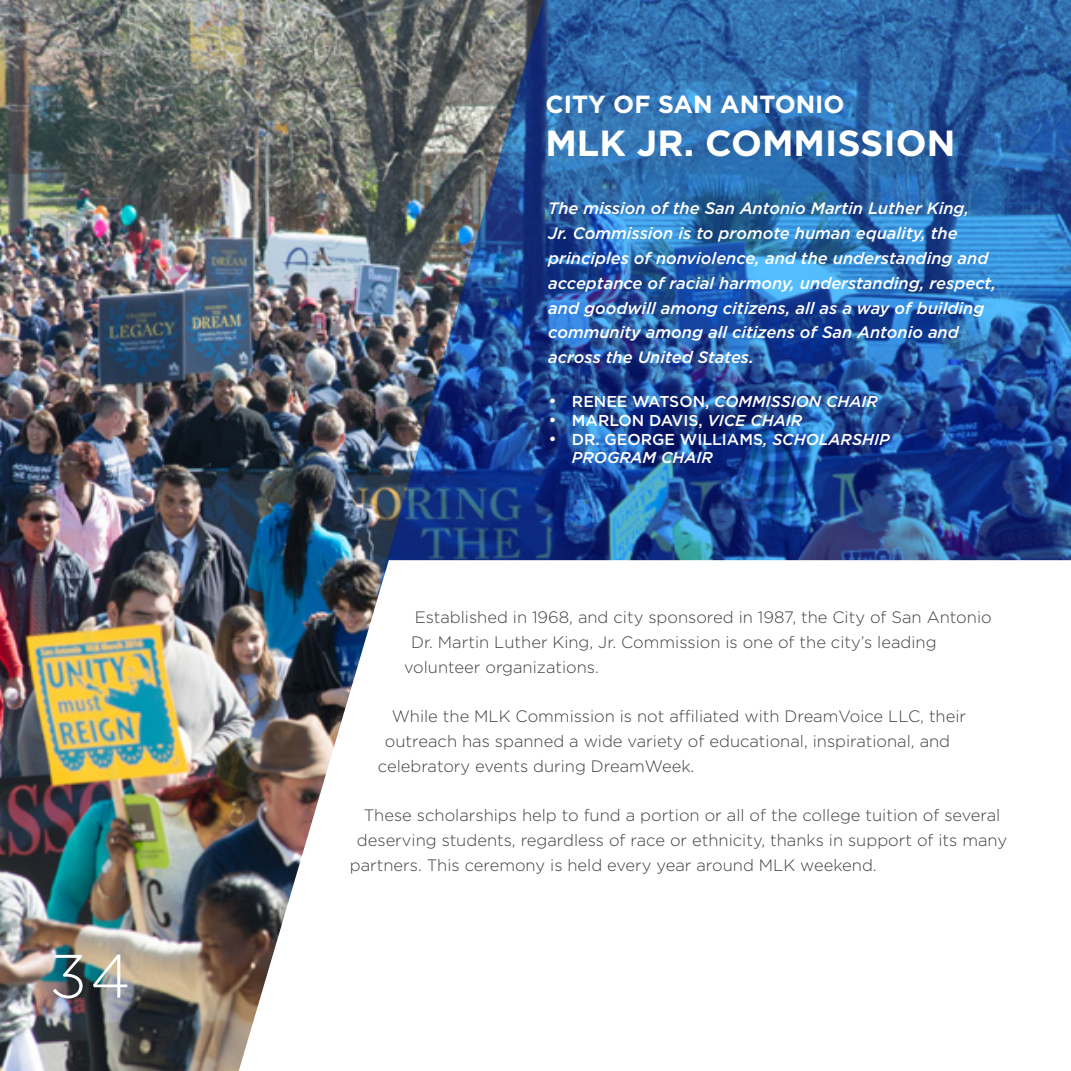
<style>
.page{position:relative;width:1071px;height:1071px;background:#fff}
.page>*{position:absolute;margin:0;border:0;box-sizing:border-box;transform-origin:0 0}
.t1{font:300 61.25px "Gotham";color:#fff}
.t2{font:700 36.4px "Gotham";color:#fff}
.t3{font:700 24.85px "Gotham";color:#fff}
.t4{font:300 16.45px "Gotham";color:#414042}
.t5{font:italic 500 16.45px/24.8px "Gotham";color:#fff}
.t6{font:italic 500 15.75px/18.9px "Gotham";color:#fff}
.t7{font:500 15.75px "Gotham";color:#fff}
.s1{font-weight:400;font-style:normal;font-size:17.5px}
.s2{font-style:normal}
.s3{font-weight:400;font-size:17.5px}
.s4{font-style:italic}
</style>
<div class="page">
<img style="left:0;top:0;width:377px;height:1071px">
<img style="left:377px;top:0;width:694px;height:560px">
<svg style="left:239px;top:560px;width:832px;height:511px"></svg>
<h1 class="t1" style="left:50px;top:937px;width:83px">34</h1>
<h3 class="t3" style="left:545px;top:88px;width:301px">CITY OF SAN ANTONIO</h3>
<h2 class="t2" style="left:545px;top:119px;width:412px">MLK JR. COMMISSION</h2>
<p class="t5" style="left:548px;top:196px;width:449px">The mission of the San Antonio Martin Luther King,<br>Jr. Commission is to promote human equality, the principles of nonviolence, and the understanding and acceptance of racial harmony, understanding, respect, and goodwill among citizens, all as a way of building community among all citizens of San Antonio and across the United States.</p>
<p class="t6" style="left:548px;top:392px;width:331px"><span class="s1">•</span> <span class="s2">RENEE WATSON,</span> COMMISSION CHAIR</p>
<p class="t7" style="left:548px;top:410px;width:255px"><span class="s3">•</span> MARLON DAVIS, <span class="s4">VICE CHAIR</span></p>
<p class="t6" style="left:572px;top:429px;width:319px;text-indent:-24px"><span class="s1">•</span> <span class="s2">DR. GEORGE WILLIAMS</span>, SCHOLARSHIP<br>PROGRAM CHAIR</p>
<p class="t4" style="left:415px;top:607px;width:579px">Established in 1968, and city sponsored in 1987, the City of San Antonio</p>
<p class="t4" style="left:411px;top:632px;width:527px">Dr. Martin Luther King, Jr. Commission is one of the city’s leading</p>
<p class="t4" style="left:404px;top:656px;width:196px">volunteer organizations.</p>
<p class="t4" style="left:392px;top:706px;width:576px">While the MLK Commission is not affiliated with DreamVoice LLC, their</p>
<p class="t4" style="left:385px;top:731px;width:567px">outreach has spanned a wide variety of educational, inspirational, and</p>
<p class="t4" style="left:378px;top:756px;width:318px">celebratory events during DreamWeek.</p>
<p class="t4" style="left:364px;top:805px;width:638px">These scholarships help to fund a portion or all of the college tuition of several</p>
<p class="t4" style="left:357px;top:830px;width:652px">deserving students, regardless of race or ethnicity, thanks in support of its many</p>
<p class="t4" style="left:350px;top:855px;width:528px">partners. This ceremony is held every year around MLK weekend.</p>
</div>
